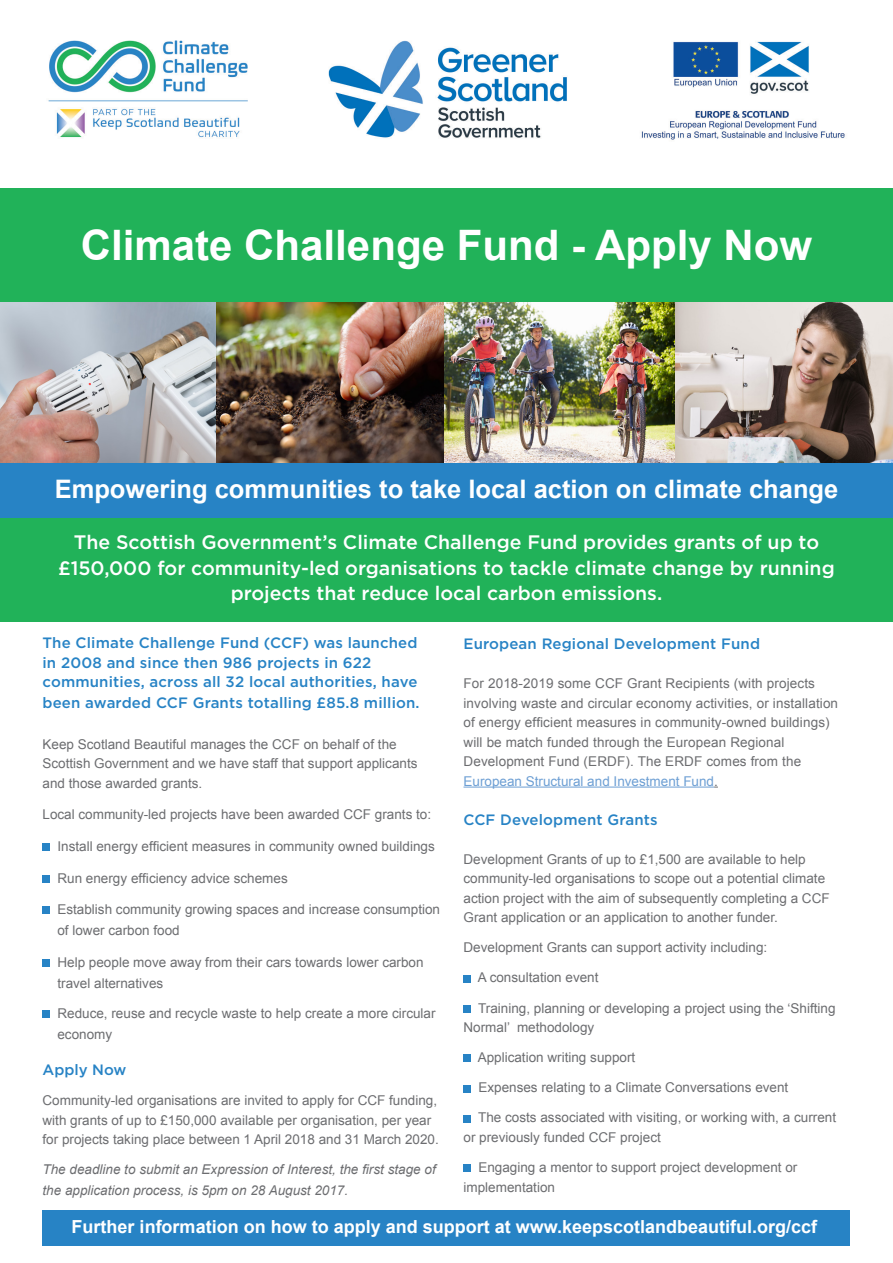
<style>
.page{position:relative;width:893px;height:1263px;background:#fff}
.page>*{position:absolute;margin:0;border:0;box-sizing:border-box;transform-origin:0 0}
.Sub_1{font:700 42px "Arial";color:#fff}
.Sub_1-2{font:700 25.5px "Arial";color:#fff}
.Body{font:500 19.5px/25.5px "Gotham";color:#fff;text-align:center}
.Sub_1-3{font:700 18px "Arial";color:#fff}
.Body-2{font:500 15px/19.5px "Gotham";letter-spacing:.01em;color:#2783c5}
.Body-3{font:13.5px/19.5px "Arial";color:#6c6d70}
.Body-4{font:italic 13.5px/21px "Arial";color:#6c6d70}
.s1{color:#6d9fd4}
</style>
<div class="page">
<img style="left:674px;top:302px;width:219px;height:161px">
<img style="left:0;top:302px;width:217px;height:161px">
<img style="left:217px;top:302px;width:227px;height:161px">
<img style="left:444px;top:302px;width:230px;height:161px">
<div style="left:0;top:187px;width:893px;height:115px;background:#21b259"></div>
<div style="left:43px;top:843px;width:7px;height:8px;background:#2783c5"></div>
<div style="left:43px;top:875px;width:7px;height:7px;background:#2783c5"></div>
<div style="left:43px;top:907px;width:7px;height:7px;background:#2783c5"></div>
<div style="left:43px;top:959px;width:7px;height:8px;background:#2783c5"></div>
<div style="left:43px;top:1010px;width:7px;height:8px;background:#2783c5"></div>
<hr style="left:463px;top:786px;width:251px;height:1px;background:#6d9fd4">
<div style="left:463px;top:975px;width:8px;height:7px;background:#2783c5"></div>
<div style="left:463px;top:1005px;width:8px;height:7px;background:#2783c5"></div>
<div style="left:463px;top:1055px;width:8px;height:7px;background:#2783c5"></div>
<div style="left:463px;top:1085px;width:8px;height:7px;background:#2783c5"></div>
<div style="left:463px;top:1115px;width:8px;height:7px;background:#2783c5"></div>
<div style="left:463px;top:1165px;width:8px;height:7px;background:#2783c5"></div>
<div style="left:0;top:517px;width:893px;height:104px;background:#21b259"></div>
<div style="left:0;top:463px;width:893px;height:54px;background:#2783c5"></div>
<div style="left:43px;top:1210px;width:807px;height:36px;background:#2783c5"></div>
<img style="left:48px;top:40px;width:797px;height:100px">
<p class="Sub_1" style="left:81px;top:217px;width:733px">Climate Challenge Fund - Apply Now</p>
<p class="Sub_1-2" style="left:55px;top:472px;width:785px">Empowering communities to take local action on climate change</p>
<p class="Body" style="left:58px;top:529px;width:778px">The Scottish Government’s Climate Challenge Fund provides grants of up to £150,000 for community-led organisations to tackle climate change by running projects that reduce local carbon emissions.</p>
<p class="Body-2" style="left:43px;top:633px;width:376px">The Climate Challenge Fund (CCF) was launched in 2008 and since then 986 projects in 622 communities, across all 32 local authorities, have</p>
<p class="Body-2" style="left:43px;top:693px;width:379px">been awarded CCF Grants totalling £85.8 million.</p>
<p class="Body-3" style="left:43px;top:734px;width:376px">Keep Scotland Beautiful manages the CCF on behalf of the<br>Scottish Government and we have staff that support applicants and those awarded grants.</p>
<p class="Body-3" style="left:43px;top:805px;width:390px">Local community-led projects have been awarded CCF grants to:</p>
<p class="Body-3" style="left:57px;top:836px;width:379px">Install energy efficient measures in community owned buildings</p>
<p class="Body-3" style="left:57px;top:868px;width:232px">Run energy efficiency advice schemes</p>
<p class="Body-3" style="left:57px;top:899px;width:384px;line-height:21px">Establish community growing spaces and increase consumption of lower carbon food</p>
<p class="Body-3" style="left:57px;top:952px;width:368px;line-height:21px">Help people move away from their cars towards lower carbon travel alternatives</p>
<p class="Body-3" style="left:57px;top:1003px;width:380px;line-height:21px">Reduce, reuse and recycle waste to help create a more circular economy</p>
<p class="Body-2" style="left:43px;top:1060px;width:85px">Apply Now</p>
<p class="Body-3" style="left:43px;top:1091px;width:398px">Community-led organisations are invited to apply for CCF funding, with grants of up to £150,000 available per organisation, per year for projects taking place between 1 April 2018 and 31 March 2020.</p>
<p class="Body-4" style="left:43px;top:1159px;width:395px">The deadline to submit an Expression of Interest, the first stage of the application process, is 5pm on 28 August 2017.</p>
<p class="Body-2" style="left:463px;top:634px;width:298px">European Regional Development Fund</p>
<p class="Body-3" style="left:463px;top:674px;width:376px">For 2018-2019 some CCF Grant Recipients (with projects involving waste and circular economy activities, or installation of energy efficient measures in community-owned buildings) will be match funded through the European Regional Development Fund (ERDF). The ERDF comes from the <span class="s1">European Structural and Investment Fund</span>.</p>
<p class="Body-2" style="left:463px;top:809px;width:196px">CCF Development Grants</p>
<p class="Body-3" style="left:463px;top:849px;width:368px">Development Grants of up to £1,500 are available to help community-led organisations to scope out a potential climate action project with the aim of subsequently completing a CCF Grant application or an application to another funder.</p>
<p class="Body-3" style="left:463px;top:938px;width:305px">Development Grants can support activity including:</p>
<p class="Body-3" style="left:478px;top:968px;width:122px">A consultation event</p>
<p class="Body-3" style="left:463px;top:998px;width:374px;text-indent:15px">Training, planning or developing a project using the ‘Shifting<br>Normal’ methodology</p>
<p class="Body-3" style="left:478px;top:1048px;width:159px">Application writing support</p>
<p class="Body-3" style="left:478px;top:1078px;width:311px">Expenses relating to a Climate Conversations event</p>
<p class="Body-3" style="left:463px;top:1108px;width:374px;text-indent:15px">The costs associated with visiting, or working with, a current or previously funded CCF project</p>
<p class="Body-3" style="left:463px;top:1158px;width:335px;text-indent:15px">Engaging a mentor to support project development or implementation</p>
<p class="Sub_1-3" style="left:72px;top:1214px;width:747px">Further information on how to apply and support at www.keepscotlandbeautiful.org/ccf</p>
</div>
